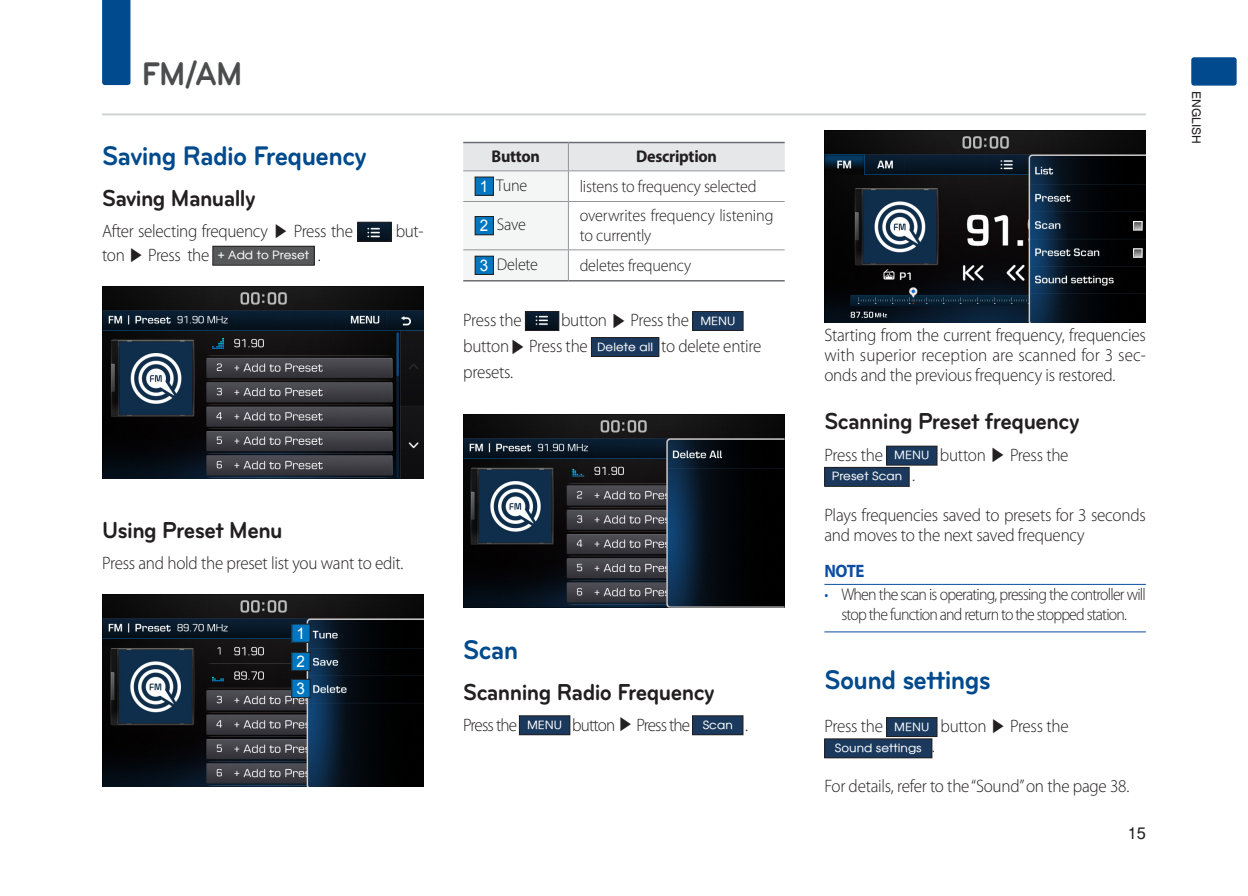
<style>
.page{position:relative;width:1248px;height:896px;background:#fff}
.page>*{position:absolute;margin:0;border:0;box-sizing:border-box;transform-origin:0 0}
.t1{font:700 34px "Bryant LG";color:#4b4c4d;scale:.93 1}
.중제목{font:700 28px "Bryant LG";letter-spacing:-.025em;color:#004a8d;scale:.93 1}
.소제목{font:700 24px "Bryant LG";letter-spacing:-.025em;color:#231f20;scale:.93 1}
.본문-영어{font:300 18px/20px "Myriad Pro";letter-spacing:-.015em;color:#231f20;text-align:justify;scale:.95 1}
.본문-영어-2{font:300 18px "Myriad Pro";letter-spacing:-.05em;color:#231f20;scale:.95 1}
.참고{font:700 18px "Myriad Pro";color:#0d4da1;scale:.93 1}
.표본문-영어{font:300 17px/20px "Myriad Pro";letter-spacing:-.04em;color:#231f20;text-align:center;scale:.93 1}
.표본문-영어-2{font:300 17px "Myriad Pro";letter-spacing:-.015em;color:#231f20;scale:.95 1}
.표본문-영어-3{font:300 17px/20px "Myriad Pro";letter-spacing:-.005em;color:#231f20;scale:.95 1}
.표본문-영어가운데{font:700 17px "Myriad Pro";letter-spacing:-.015em;color:#231f20;scale:.95 1}
.표본문-영어_좌측{font:300 17px "Myriad Pro";letter-spacing:-.015em;color:#231f20;scale:.95 1}
.도안번호{font:16px "Arial";color:#fff;scale:.95 1}
.t2{font:16px "YDIYGO330";color:#231f20}
.t3{font:12px "HDR";color:#fff}
.t4{font:12px "Helvetica";color:#231f20}
.s1{font-family:"Adobe Myungjo Std";font-weight:500}
.s2{font-family:"Adobe Myungjo Std";font-weight:500;font-size:18.6px}
.s3{color:#0d4da1}
</style>
<div class="page">
<hr style="left:102px;top:113px;width:1043px;height:2px;background:#d1d2d4">
<div style="left:102px;top:0;width:28px;height:85px;background:#004a8d"></div>
<div style="left:1191px;top:57px;width:45px;height:29px;background:#004a8d;border-radius:3px"></div>
<img style="left:359px;top:224px;width:30px;height:15px">
<div style="left:357px;top:222px;width:34px;height:19px;border:1px solid #231f20"></div>
<div style="left:213px;top:246px;width:101px;height:19px;background:#57585a"></div>
<div style="left:212px;top:246px;width:102px;height:19px;border:1px solid #231f20"></div>
<img style="left:102px;top:286px;width:321px;height:193px">
<img style="left:102px;top:594px;width:321px;height:192px">
<svg style="left:463px;top:143px;width:321px;height:137px"></svg>
<hr style="left:463px;top:170px;width:105px;height:1px;background:#939598">
<hr style="left:568px;top:170px;width:216px;height:1px;background:#939598">
<hr style="left:568px;top:171px;width:1px;height:30px;background:#939598">
<hr style="left:463px;top:201px;width:105px;height:1px;background:#939598">
<hr style="left:568px;top:201px;width:216px;height:1px;background:#939598">
<hr style="left:568px;top:202px;width:1px;height:47px;background:#939598">
<hr style="left:463px;top:249px;width:105px;height:1px;background:#939598">
<hr style="left:568px;top:249px;width:216px;height:1px;background:#939598">
<hr style="left:568px;top:250px;width:1px;height:30px;background:#939598">
<hr style="left:463px;top:142px;width:105px;height:1px;background:#6c6d70">
<hr style="left:568px;top:142px;width:216px;height:1px;background:#6c6d70">
<hr style="left:463px;top:280px;width:105px;height:1px;background:#6c6d70">
<hr style="left:568px;top:280px;width:216px;height:1px;background:#6c6d70">
<div style="left:475px;top:177px;width:18px;height:18px;background:#0077c0"></div>
<div style="left:474px;top:176px;width:20px;height:20px;border:1px solid #231f20"></div>
<div style="left:475px;top:216px;width:18px;height:19px;background:#0077c0"></div>
<div style="left:474px;top:216px;width:20px;height:19px;border:1px solid #231f20"></div>
<div style="left:475px;top:256px;width:18px;height:18px;background:#0077c0"></div>
<div style="left:474px;top:256px;width:20px;height:19px;border:1px solid #231f20"></div>
<img style="left:527px;top:313px;width:30px;height:16px">
<div style="left:525px;top:311px;width:34px;height:20px;border:1px solid #231f20"></div>
<div style="left:692px;top:311px;width:51px;height:19px;background:#1a395d"></div>
<div style="left:692px;top:311px;width:51px;height:20px;border:1px solid #231f20"></div>
<div style="left:591px;top:337px;width:68px;height:19px;background:#1a395d"></div>
<div style="left:591px;top:337px;width:68px;height:20px;border:1px solid #231f20"></div>
<img style="left:463px;top:415px;width:321px;height:192px">
<div style="left:519px;top:716px;width:51px;height:19px;background:#1a395d"></div>
<div style="left:519px;top:715px;width:51px;height:20px;border:1px solid #231f20"></div>
<div style="left:692px;top:716px;width:51px;height:19px;background:#1a395d"></div>
<div style="left:692px;top:715px;width:51px;height:20px;border:1px solid #231f20"></div>
<hr style="left:824px;top:584px;width:321px;height:1px;background:#0d4da1">
<hr style="left:824px;top:631px;width:321px;height:1px;background:#0d4da1">
<img style="left:824px;top:130px;width:321px;height:192px">
<div style="left:886px;top:446px;width:50px;height:19px;background:#1a395d"></div>
<div style="left:886px;top:446px;width:51px;height:19px;border:1px solid #231f20"></div>
<div style="left:824px;top:467px;width:85px;height:19px;background:#1a395d"></div>
<div style="left:824px;top:467px;width:85px;height:20px;border:1px solid #231f20"></div>
<div style="left:886px;top:717px;width:50px;height:19px;background:#1a395d"></div>
<div style="left:886px;top:717px;width:51px;height:20px;border:1px solid #231f20"></div>
<div style="left:824px;top:739px;width:107px;height:19px;background:#1a395d"></div>
<div style="left:824px;top:738px;width:108px;height:20px;border:1px solid #231f20"></div>
<div style="left:292px;top:624px;width:18px;height:18px;background:#0077c0"></div>
<div style="left:291px;top:623px;width:19px;height:20px;border:1px solid #231f20"></div>
<div style="left:292px;top:652px;width:18px;height:18px;background:#0077c0"></div>
<div style="left:291px;top:652px;width:19px;height:19px;border:1px solid #231f20"></div>
<div style="left:292px;top:679px;width:18px;height:18px;background:#0077c0"></div>
<div style="left:291px;top:679px;width:19px;height:19px;border:1px solid #231f20"></div>
<h1 class="t1" style="left:142px;top:53px;width:110px">FM/AM</h1>
<p class="중제목" style="left:102px;top:138px;width:286px">Saving Radio Frequency</p>
<p class="소제목" style="left:102px;top:183px;width:166px">Saving Manually</p>
<p class="본문-영어" style="left:102px;top:221px;width:266px">After selecting frequency <span class="s1">▶</span> Press the</p>
<p class="본문-영어" style="left:396px;top:221px;width:31px">but-</p>
<p class="본문-영어" style="left:102px;top:245px;width:114px">ton <span class="s1">▶</span> Press the</p>
<p class="t3" style="left:218px;top:247px;width:93px">+ Add to Preset</p>
<p class="본문-영어" style="left:317px;top:245px;width:5px">.</p>
<p class="표본문-영어가운데" style="left:491px;top:146px;width:53px">Button</p>
<p class="표본문-영어가운데" style="left:636px;top:146px;width:87px">Description</p>
<p class="도안번호" style="left:480px;top:176px;width:10px">1</p>
<p class="표본문-영어_좌측" style="left:496px;top:175px;width:34px">Tune</p>
<p class="표본문-영어-2" style="left:579px;top:176px;width:187px">listens to frequency selected</p>
<p class="도안번호" style="left:480px;top:215px;width:10px">2</p>
<p class="표본문-영어_좌측" style="left:497px;top:214px;width:32px">Save</p>
<p class="표본문-영어-3" style="left:579px;top:206px;width:205px">overwrites frequency listening to currently</p>
<p class="도안번호" style="left:480px;top:255px;width:10px">3</p>
<p class="표본문-영어_좌측" style="left:497px;top:254px;width:45px">Delete</p>
<p class="표본문-영어-2" style="left:579px;top:255px;width:119px">deletes frequency</p>
<p class="본문-영어" style="left:463px;top:310px;width:63px">Press the</p>
<p class="본문-영어" style="left:561px;top:310px;width:136px">button <span class="s2">▶</span> Press the</p>
<p class="t3" style="left:700px;top:312px;width:37px">MENU</p>
<p class="본문-영어" style="left:463px;top:336px;width:133px">button<span class="s2">▶</span> Press the</p>
<p class="t3" style="left:597px;top:338px;width:57px">Delete all</p>
<p class="본문-영어" style="left:661px;top:336px;width:107px">to delete entire</p>
<p class="본문-영어" style="left:463px;top:362px;width:54px">presets.</p>
<p class="소제목" style="left:102px;top:515px;width:196px">Using Preset Menu</p>
<p class="본문-영어" style="left:102px;top:552px;width:319px">Press and hold the preset list you want to edit.</p>
<p class="도안번호" style="left:296px;top:622px;width:10px">1</p>
<p class="도안번호" style="left:296px;top:651px;width:10px">2</p>
<p class="도안번호" style="left:296px;top:678px;width:10px">3</p>
<p class="중제목" style="left:463px;top:632px;width:61px">Scan</p>
<p class="소제목" style="left:463px;top:677px;width:272px">Scanning Radio Frequency</p>
<p class="본문-영어-2" style="left:463px;top:713px;width:58px">Press the</p>
<p class="t3" style="left:527px;top:716px;width:37px">MENU</p>
<p class="본문-영어-2" style="left:572px;top:713px;width:126px">button <span class="s1">▶</span> Press the</p>
<p class="t3" style="left:702px;top:716px;width:32px">Scan</p>
<p class="본문-영어" style="left:745px;top:714px;width:5px">.</p>
<p class="t4" style="left:1202px;top:91px;width:54px;rotate:90deg">ENGLISH</p>
<p class="본문-영어" style="left:824px;top:325px;width:340px">Starting from the current frequency, frequencies with superior reception are scanned for 3 sec&shy;onds and the previous frequency is restored.</p>
<p class="소제목" style="left:824px;top:406px;width:276px">Scanning Preset frequency</p>
<p class="본문-영어" style="left:824px;top:445px;width:63px">Press the</p>
<p class="t3" style="left:894px;top:446px;width:37px">MENU</p>
<p class="본문-영어" style="left:939px;top:445px;width:137px">button <span class="s2">▶</span> Press the</p>
<p class="t3" style="left:831px;top:468px;width:72px">Preset Scan</p>
<p class="본문-영어" style="left:912px;top:465px;width:5px">.</p>
<p class="본문-영어" style="left:824px;top:505px;width:340px">Plays frequencies saved to presets for 3 seconds and moves to the next saved frequency</p>
<p class="참고" style="left:824px;top:559px;width:44px">NOTE</p>
<p class="표본문-영어" style="left:824px;top:584px;width:347px"><span class="s3">•</span> When the scan is operating, pressing the controller will stop the function and return to the stopped station.</p>
<p class="중제목" style="left:824px;top:662px;width:180px">Sound settings</p>
<p class="본문-영어" style="left:824px;top:716px;width:63px">Press the</p>
<p class="t3" style="left:894px;top:718px;width:37px">MENU</p>
<p class="본문-영어" style="left:940px;top:716px;width:136px">button <span class="s1">▶</span> Press the</p>
<p class="t3" style="left:834px;top:739px;width:88px">Sound settings</p>
<p class="본문-영어" style="left:931px;top:736px;width:5px">.</p>
<p class="본문-영어" style="left:824px;top:776px;width:322px">For details, refer to the “Sound” on the page 38.</p>
<p class="t2" style="left:1127px;top:824px;width:19px">15</p>
</div>
